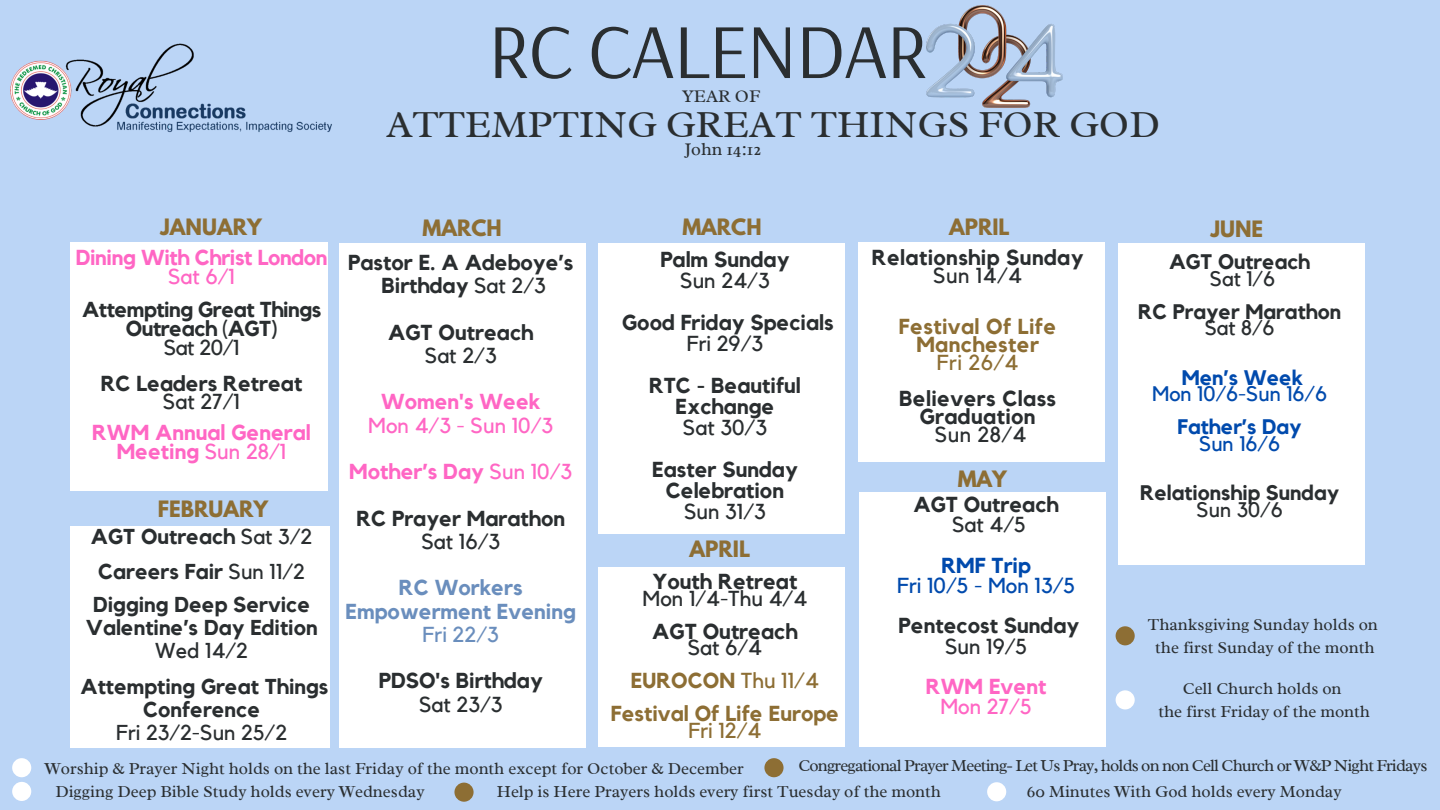
<style>
.page{position:relative;width:1440px;height:810px;background:#bbd5f6}
.page>*{position:absolute;margin:0;border:0;box-sizing:border-box;transform-origin:0 0}
.t1{font:77.9px "Arsenal";letter-spacing:-.02em;color:#2a2e30}
.t2{font:38.8px "Radley";color:#2a2e30}
.t3{font:700 21.6px/21px "Kollektif";color:#2a2e30;text-align:center}
.t4{font:21.6px "Kollektif";color:#2a2e30}
.t5{font:700 21.6px/18.8px "Kollektif";color:#ff66c4;text-align:center}
.t6{font:700 21.6px/16.5px "Kollektif";color:#8d6e34;text-align:center}
.t7{font:700 21.6px/18.8px "Kollektif";letter-spacing:-.02em;color:#2a2e30;text-align:center}
.t8{font:21.6px "Kollektif";color:#ff66c4}
.t9{font:700 21.6px/23.2px "Kollektif";color:#6a8ebd;text-align:center}
.t10{font:21.6px/20.2px "Kollektif";color:#004aad;text-align:center}
.t11{font:21.6px "Kollektif";color:#6a8ebd}
.t12{font:21.6px "Kollektif";color:#8d6e34}
.t13{font:700 21.5px/23.2px "Kollektif";color:#2a2e30;text-align:center}
.t14{font:21.5px "Kollektif";color:#2a2e30}
.t15{font:700 21px "Kollektif";color:#2a2e30}
.t16{font:21px "Kollektif";color:#004aad}
.t17{font:700 21px "Kollektif";color:#004aad}
.t18{font:21px "Kollektif";color:#2a2e30}
.t19{font:700 20px "League Spartan";color:#8d6e34}
.t20{font:18px "Radley";color:#2a2e30}
.t21{font:17px "Radley";color:#2a2e30}
.t22{font:17px "Radley";letter-spacing:-.045em;color:#2a2e30}
.s1{font-weight:400}
.s2{font-weight:700}
</style>
<div class="page">
<div style="left:70px;top:526px;width:260px;height:221px;background:#fff"></div>
<div style="left:599px;top:243px;width:246px;height:290px;background:#fff"></div>
<div style="left:339px;top:243px;width:246px;height:505px;background:#fff"></div>
<div style="left:859px;top:492px;width:247px;height:255px;background:#fff"></div>
<div style="left:1118px;top:243px;width:247px;height:322px;background:#fff"></div>
<div style="left:12px;top:782px;width:19px;height:19px;background:#fff;border-radius:50%"></div>
<div style="left:599px;top:567px;width:246px;height:179px;background:#fff"></div>
<div style="left:70px;top:242px;width:257px;height:248px;background:#fff"></div>
<div style="left:454px;top:783px;width:20px;height:19px;background:#8d6e34;border-radius:50%"></div>
<div style="left:12px;top:758px;width:19px;height:19px;background:#fff;border-radius:50%"></div>
<div style="left:764px;top:758px;width:20px;height:19px;background:#8d6e34;border-radius:50%"></div>
<div style="left:987px;top:782px;width:19px;height:19px;background:#fff;border-radius:50%"></div>
<img style="left:10px;top:43px;width:322px;height:89px">
<img style="left:926px;top:6px;width:137px;height:101px">
<div style="left:858px;top:242px;width:247px;height:220px;background:#fff"></div>
<div style="left:1116px;top:626px;width:19px;height:19px;background:#8d6e34;border-radius:50%"></div>
<div style="left:1116px;top:690px;width:19px;height:19px;background:#fff;border-radius:50%"></div>
<p class="t1" style="left:488px;top:0;width:442px">RC CALENDAR</p>
<p class="t20" style="left:682px;top:84px;width:80px">YEAR OF</p>
<p class="t2" style="left:386px;top:100px;width:775px">ATTEMPTING GREAT THINGS FOR GOD</p>
<p class="t20" style="left:685px;top:138px;width:78px">John 14:12</p>
<p class="t19" style="left:161px;top:217px;width:103px">JANUARY</p>
<p class="t5" style="left:76px;top:249px;width:253px">Dining With Christ London</p>
<p class="t8" style="left:168px;top:267px;width:69px">Sat 6/1</p>
<p class="t7" style="left:82px;top:301px;width:241px">Attempting Great Things<br>Outreach <span class="s1">(</span>AGT)</p>
<p class="t4" style="left:164px;top:337px;width:77px">Sat 20/1</p>
<p class="t3" style="left:101px;top:374px;width:203px">RC Leaders Retreat</p>
<p class="t4" style="left:163px;top:392px;width:79px">Sat 27/1</p>
<p class="t5" style="left:92px;top:424px;width:220px">RWM Annual General<br>Meeting <span class="s1">Sun 28/1</span></p>
<p class="t19" style="left:158px;top:499px;width:112px">FEBRUARY</p>
<p class="t13" style="left:91px;top:526px;width:223px">AGT Outreach <span class="s1">Sat 3/2</span></p>
<p class="t13" style="left:98px;top:561px;width:208px">Careers Fair <span class="s1">Sun 11/2</span></p>
<p class="t13" style="left:93px;top:594px;width:218px">Digging Deep Service</p>
<p class="t13" style="left:86px;top:617px;width:233px">Valentine’s Day Edition</p>
<p class="t14" style="left:155px;top:641px;width:94px">Wed 14/2</p>
<p class="t13" style="left:81px;top:675px;width:249px">Attempting Great Things<br>Conference</p>
<p class="t14" style="left:116px;top:723px;width:173px">Fri 23/2-Sun 25/2</p>
<p class="t19" style="left:422px;top:218px;width:81px">MARCH</p>
<p class="t19" style="left:682px;top:217px;width:81px">MARCH</p>
<p class="t19" style="left:949px;top:217px;width:62px">APRIL</p>
<p class="t3" style="left:872px;top:248px;width:213px">Relationship Sunday</p>
<p class="t4" style="left:933px;top:266px;width:90px">Sun 14/4</p>
<p class="t6" style="left:899px;top:318px;width:159px;line-height:18px">Festival Of Life<br>Manchester</p>
<p class="t12" style="left:937px;top:353px;width:83px">Fri 26/4</p>
<p class="t3" style="left:899px;top:390px;width:159px;line-height:18px">Believers Class<br>Graduation</p>
<p class="t4" style="left:935px;top:425px;width:93px">Sun 28/4</p>
<p class="t3" style="left:660px;top:250px;width:131px">Palm Sunday</p>
<p class="t4" style="left:680px;top:271px;width:91px">Sun 24/3</p>
<p class="t3" style="left:622px;top:313px;width:213px">Good Friday Specials<br><span class="s1">Fri 29/3</span></p>
<p class="t3" style="left:649px;top:376px;width:153px">RTC - Beautiful<br>Exchange</p>
<p class="t4" style="left:683px;top:418px;width:86px">Sat 30/3</p>
<p class="t3" style="left:652px;top:460px;width:147px">Easter Sunday<br>Celebration</p>
<p class="t4" style="left:684px;top:502px;width:83px">Sun 31/3</p>
<p class="t3" style="left:913px;top:495px;width:147px">AGT Outreach</p>
<p class="t3" style="left:348px;top:253px;width:227px">Pastor E. A Adeboye’s</p>
<p class="t3" style="left:382px;top:276px;width:166px">Birthday <span class="s1">Sat 2/3</span></p>
<p class="t3" style="left:388px;top:323px;width:147px">AGT Outreach</p>
<p class="t4" style="left:425px;top:345px;width:73px">Sat 2/3</p>
<p class="t5" style="left:381px;top:393px;width:161px">Women's Week</p>
<p class="t8" style="left:368px;top:415px;width:187px">Mon 4/3 - Sun 10/3</p>
<p class="t5" style="left:349px;top:463px;width:225px">Mother’s Day <span class="s1">Sun 10/3</span></p>
<p class="t3" style="left:356px;top:509px;width:210px">RC Prayer Marathon</p>
<p class="t4" style="left:421px;top:531px;width:80px">Sat 16/3</p>
<p class="t9" style="left:346px;top:577px;width:232px">RC Workers<br>Empowerment Evening</p>
<p class="t11" style="left:423px;top:624px;width:78px">Fri 22/3</p>
<p class="t3" style="left:379px;top:671px;width:166px">PDSO's Birthday</p>
<p class="t4" style="left:419px;top:694px;width:85px">Sat 23/3</p>
<p class="t19" style="left:958px;top:469px;width:51px">MAY</p>
<p class="t4" style="left:952px;top:515px;width:75px">Sat 4/5</p>
<p class="t10" style="left:897px;top:556px;width:180px"><span class="s2">RMF Trip<br></span>Fri 10/5 - Mon 13/5</p>
<p class="t3" style="left:899px;top:616px;width:182px">Pentecost Sunday</p>
<p class="t4" style="left:945px;top:636px;width:84px">Sun 19/5</p>
<p class="t5" style="left:926px;top:678px;width:122px">RWM Event</p>
<p class="t8" style="left:940px;top:697px;width:93px">Mon 27/5</p>
<p class="t19" style="left:690px;top:539px;width:62px">APRIL</p>
<p class="t3" style="left:653px;top:572px;width:146px">Youth Retreat</p>
<p class="t4" style="left:643px;top:588px;width:166px">Mon 1/4-Thu 4/4</p>
<p class="t3" style="left:652px;top:621px;width:147px">AGT Outreach</p>
<p class="t4" style="left:688px;top:638px;width:76px">Sat 6/4</p>
<p class="t6" style="left:631px;top:673px;width:190px">EUROCON <span class="s1">Thu 11/4</span></p>
<p class="t6" style="left:611px;top:706px;width:230px">Festival Of Life Europe<br><span class="s1">Fri 12/4</span></p>
<p class="t19" style="left:1211px;top:219px;width:54px">JUNE</p>
<p class="t15" style="left:1169px;top:252px;width:143px">AGT Outreach</p>
<p class="t18" style="left:1210px;top:269px;width:67px">Sat 1/6</p>
<p class="t15" style="left:1138px;top:302px;width:204px">RC Prayer Marathon</p>
<p class="t18" style="left:1205px;top:318px;width:71px">Sat 8/6</p>
<p class="t17" style="left:1182px;top:368px;width:123px">Men’s Week</p>
<p class="t16" style="left:1152px;top:384px;width:176px">Mon 10/6-Sun 16/6</p>
<p class="t17" style="left:1178px;top:417px;width:126px">Father’s Day</p>
<p class="t16" style="left:1199px;top:434px;width:82px">Sun 16/6</p>
<p class="t15" style="left:1140px;top:483px;width:201px">Relationship Sunday</p>
<p class="t18" style="left:1197px;top:500px;width:88px">Sun 30/6</p>
<p class="t21" style="left:1148px;top:613px;width:232px">Thanksgiving Sunday holds on</p>
<p class="t21" style="left:1155px;top:637px;width:221px">the first Sunday of the month</p>
<p class="t21" style="left:1183px;top:678px;width:160px">Cell Church holds on</p>
<p class="t21" style="left:1158px;top:701px;width:213px">the first Friday of the month</p>
<p class="t22" style="left:798px;top:754px;width:631px">Congregational Prayer Meeting- Let Us Pray, holds on non Cell Church or W&amp;P Night Fridays</p>
<p class="t21" style="left:497px;top:780px;width:446px">Help is Here Prayers holds every first Tuesday of the month</p>
<p class="t21" style="left:45px;top:757px;width:700px">Worship &amp; Prayer Night holds on the last Friday of the month except for October &amp; December</p>
<p class="t21" style="left:55px;top:781px;width:371px">Digging Deep Bible Study holds every Wednesday</p>
<p class="t21" style="left:1027px;top:780px;width:316px">60 Minutes With God holds every Monday</p>
</div>
